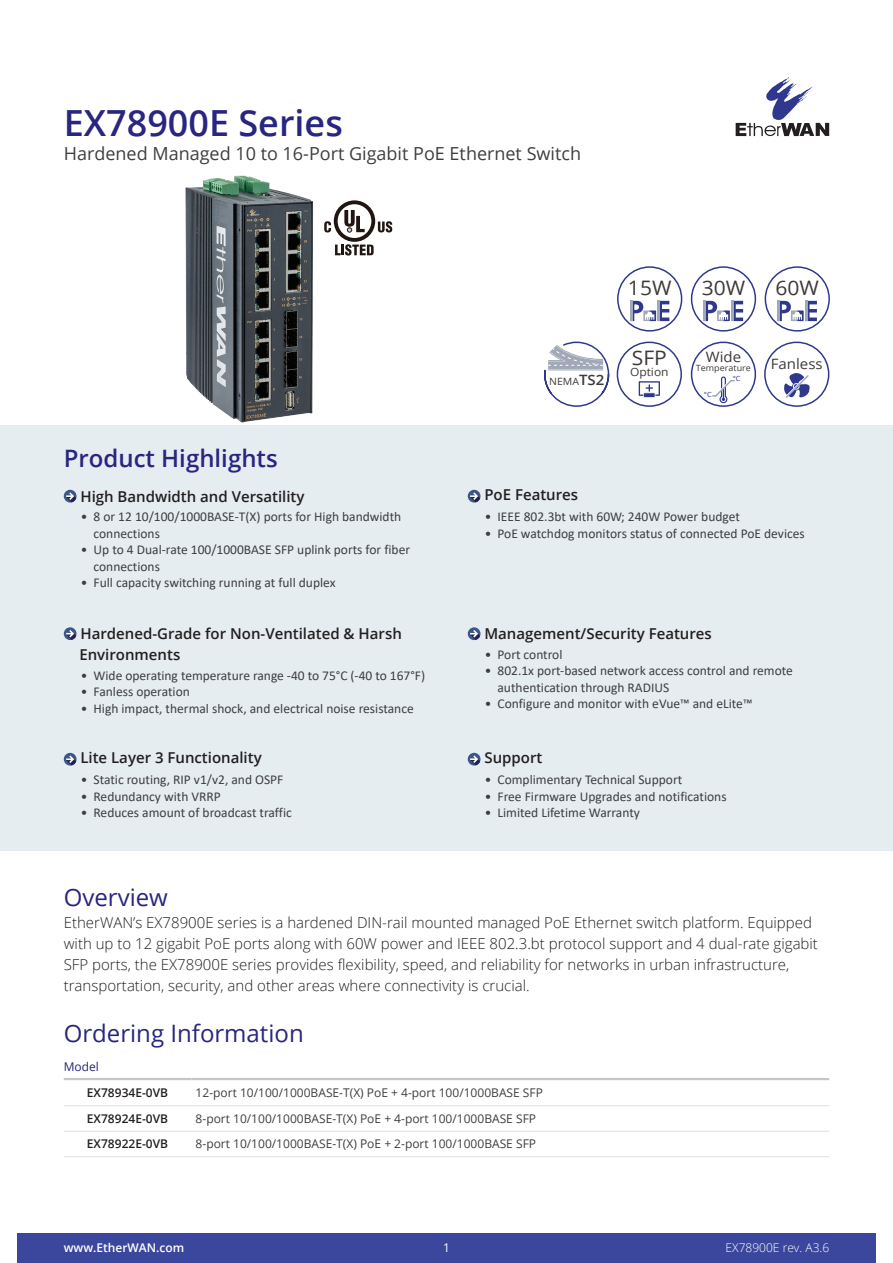
<style>
.page{position:relative;width:893px;height:1263px;background:#fff}
.page>*{position:absolute;margin:0;border:0;box-sizing:border-box;transform-origin:0 0}
.t1{font:600 36px "Open Sans";color:#28267f}
.t2{font:24px "Open Sans";color:#28267f}
.t3{font:600 24px "Open Sans";color:#28267f}
.t4{font:19.95px "Open Sans";color:#3e3a39;scale:1.05 1}
.t5{font:18px "Open Sans";color:#3e3e3f}
.t6{font:300 15px/21px "Open Sans";color:#231f20}
.t7{font:600 15px/21px "Open Sans";color:#231f20}
.t8{font:14.25px "Open Sans";color:#3e3a39;scale:1.05 1}
.t9{font:13.5px/16.5px "Calibri";color:#3e3e3f}
.t10{font:12px "Open Sans";color:#3e3e3f}
.t11{font:600 12px "Open Sans";color:#231f20}
.t12{font:600 12px "Open Sans";color:#fff}
.t13{font:300 12px "Open Sans";color:#fff}
.t14{font:12px "Open Sans";color:#28267f}
.t15{font:12px "Open Sans";color:#fff}
.t16{font:11.4px "Open Sans";color:#3e3a39;scale:1.05 1}
.t17{font:10.05px "Open Sans";color:#3e3a39;scale:1.05 1}
.t18{font:8.55px "Open Sans";color:#3e3a39;scale:1.05 1}
.t19{font:7.2px "Open Sans";color:#2f388c;scale:1.05 1}
.s1{font-weight:600;font-size:14.25px}
</style>
<div class="page">
<div style="left:17px;top:1233px;width:859px;height:30px;background:#3b479d"></div>
<svg style="left:736px;top:77px;width:93px;height:59px"></svg>
<div style="left:0;top:425px;width:893px;height:425px;background:#e5edf1"></div>
<img style="left:185px;top:175px;width:129px;height:248px">
<svg style="left:64px;top:490px;width:13px;height:12px"></svg>
<svg style="left:66px;top:492px;width:10px;height:10px"></svg>
<svg style="left:64px;top:627px;width:13px;height:13px"></svg>
<svg style="left:66px;top:630px;width:10px;height:10px"></svg>
<svg style="left:64px;top:753px;width:13px;height:13px"></svg>
<svg style="left:66px;top:755px;width:10px;height:10px"></svg>
<div style="left:468px;top:490px;width:12px;height:12px;background:#3b5788;border-radius:50%"></div>
<svg style="left:470px;top:492px;width:10px;height:10px"></svg>
<hr style="left:64px;top:1105px;width:127px;height:1px;background:#e0e1e3">
<hr style="left:191px;top:1105px;width:638px;height:1px;background:#e0e1e3">
<hr style="left:64px;top:1131px;width:127px;height:1px;background:#e0e1e3">
<hr style="left:191px;top:1131px;width:638px;height:1px;background:#e0e1e3">
<hr style="left:64px;top:1156px;width:127px;height:1px;background:#e0e1e3">
<hr style="left:191px;top:1156px;width:638px;height:1px;background:#e0e1e3">
<hr style="left:64px;top:1078px;width:127px;height:2px;background:#c5c6c8">
<hr style="left:191px;top:1078px;width:638px;height:2px;background:#c5c6c8">
<svg style="left:784px;top:373px;width:26px;height:25px"></svg>
<div style="left:764px;top:342px;width:65px;height:65px;border:2px solid #2f388c;border-radius:50%"></div>
<svg style="left:711px;top:376px;width:25px;height:28px"></svg>
<div style="left:691px;top:342px;width:65px;height:65px;border:2px solid #2f388c;border-radius:50%"></div>
<svg style="left:335px;top:244px;width:39px;height:12px"></svg>
<svg style="left:378px;top:221px;width:14px;height:11px"></svg>
<svg style="left:334px;top:200px;width:41px;height:42px"></svg>
<div style="left:338px;top:204px;width:33px;height:34px;background:#fff;border-radius:50%"></div>
<svg style="left:344px;top:210px;width:21px;height:22px"></svg>
<svg style="left:324px;top:221px;width:7px;height:11px"></svg>
<svg style="left:632px;top:301px;width:37px;height:20px"></svg>
<hr style="left:630px;top:301px;width:2px;height:20px;background:#a1a9b8">
<hr style="left:658px;top:301px;width:2px;height:20px;background:#a1a9b8">
<div style="left:617px;top:266px;width:65px;height:66px;border:2px solid #2f388c;border-radius:50%"></div>
<svg style="left:706px;top:301px;width:37px;height:20px"></svg>
<hr style="left:704px;top:301px;width:2px;height:20px;background:#a1a9b8">
<hr style="left:732px;top:301px;width:2px;height:20px;background:#a1a9b8">
<div style="left:691px;top:266px;width:65px;height:66px;border:2px solid #2f388c;border-radius:50%"></div>
<svg style="left:780px;top:301px;width:37px;height:20px"></svg>
<hr style="left:778px;top:301px;width:2px;height:20px;background:#a1a9b8">
<hr style="left:805px;top:301px;width:2px;height:20px;background:#a1a9b8">
<div style="left:765px;top:266px;width:65px;height:66px;border:2px solid #2f388c;border-radius:50%"></div>
<svg style="left:468px;top:627px;width:12px;height:13px"></svg>
<svg style="left:470px;top:630px;width:10px;height:10px"></svg>
<svg style="left:468px;top:753px;width:12px;height:12px"></svg>
<svg style="left:470px;top:755px;width:10px;height:10px"></svg>
<svg style="left:639px;top:381px;width:21px;height:17px"></svg>
<div style="left:617px;top:342px;width:65px;height:65px;border:2px solid #2f388c;border-radius:50%"></div>
<svg style="left:544px;top:341px;width:66px;height:66px"></svg>
<h1 class="t1" style="left:64px;top:98px;width:281px">EX78900E Series</h1>
<h3 class="t5" style="left:64px;top:141px;width:519px">Hardened Managed 10 to 16-Port Gigabit PoE Ethernet Switch</h3>
<h2 class="t3" style="left:64px;top:442px;width:215px">Product Highlights</h2>
<p class="t17" style="left:549px;top:375px;width:54px">NEMA<span class="s1">TS2</span></p>
<h3 class="t4" style="left:628px;top:274px;width:43px">15W</h3>
<h3 class="t4" style="left:702px;top:274px;width:43px">30W</h3>
<h3 class="t4" style="left:775px;top:274px;width:43px">60W</h3>
<h3 class="t4" style="left:632px;top:344px;width:35px">SFP</h3>
<p class="t16" style="left:630px;top:364px;width:38px">Option</p>
<p class="t8" style="left:706px;top:347px;width:35px">Wide</p>
<p class="t18" style="left:696px;top:362px;width:54px">Temperature</p>
<p class="t19" style="left:704px;top:389px;width:9px">°C</p>
<p class="t19" style="left:733px;top:374px;width:9px">°C</p>
<p class="t8" style="left:771px;top:354px;width:51px">Fanless</p>
<p class="t7" style="left:80px;top:486px;width:226px">High Bandwidth and Versatility</p>
<p class="t9" style="left:94px;top:508px;width:309px;text-indent:-13px">• 8 or 12 10/100/1000BASE-T(X) ports for High bandwidth connections</p>
<p class="t9" style="left:94px;top:541px;width:318px;text-indent:-13px">• Up to 4 Dual-rate 100/1000BASE SFP uplink ports for fiber connections</p>
<p class="t9" style="left:81px;top:574px;width:256px">• Full capacity switching running at full duplex</p>
<p class="t7" style="left:79px;top:623px;width:324px">Hardened-Grade for Non-Ventilated &amp; Harsh<br>Environments</p>
<p class="t9" style="left:81px;top:666px;width:346px">• Wide operating temperature range -40 to 75°C (-40 to 167°F)</p>
<p class="t9" style="left:81px;top:683px;width:111px">• Fanless operation</p>
<p class="t9" style="left:81px;top:699px;width:335px">• High impact, thermal shock, and electrical noise resistance</p>
<p class="t7" style="left:80px;top:747px;width:183px">Lite Layer 3 Functionality</p>
<p class="t9" style="left:81px;top:771px;width:204px">• Static routing, RIP v1/v2, and OSPF</p>
<p class="t9" style="left:81px;top:787px;width:142px">• Redundancy with VRRP</p>
<p class="t9" style="left:81px;top:804px;width:213px">• Reduces amount of broadcast traffic</p>
<p class="t7" style="left:484px;top:484px;width:95px">PoE Features</p>
<p class="t9" style="left:485px;top:508px;width:257px">• IEEE 802.3bt with 60W; 240W Power budget</p>
<p class="t9" style="left:485px;top:524px;width:322px">• PoE watchdog monitors status of connected PoE devices</p>
<p class="t7" style="left:484px;top:623px;width:229px">Management/Security Features</p>
<p class="t9" style="left:485px;top:645px;width:79px">• Port control</p>
<p class="t9" style="left:497px;top:662px;width:297px;text-indent:-13px">• 802.1x port-based network access control and remote authentication through RADIUS</p>
<p class="t9" style="left:485px;top:695px;width:269px">• Configure and monitor with eVue™ and eLite™</p>
<p class="t7" style="left:484px;top:747px;width:59px">Support</p>
<p class="t9" style="left:485px;top:771px;width:199px">• Complimentary Technical Support</p>
<p class="t9" style="left:485px;top:787px;width:243px">• Free Firmware Upgrades and notifications</p>
<p class="t9" style="left:485px;top:804px;width:157px">• Limited Lifetime Warranty</p>
<h2 class="t2" style="left:64px;top:880px;width:106px">Overview</h2>
<p class="t6" style="left:64px;top:911px;width:756px">EtherWAN’s EX78900E series is a hardened DIN-rail mounted managed PoE Ethernet switch platform. Equipped with up to 12 gigabit PoE ports along with 60W power and IEEE 802.3.bt protocol support and 4 dual-rate gigabit SFP ports, the EX78900E series provides flexibility, speed, and reliability for networks in urban infrastructure, transportation, security, and other areas where connectivity is crucial.</p>
<h2 class="t2" style="left:64px;top:1016px;width:241px">Ordering Information</h2>
<p class="t14" style="left:64px;top:1058px;width:37px">Model</p>
<p class="t11" style="left:87px;top:1084px;width:83px">EX78934E-0VB</p>
<p class="t10" style="left:196px;top:1085px;width:349px">12-port 10/100/1000BASE-T(X) PoE + 4-port 100/1000BASE SFP</p>
<p class="t11" style="left:87px;top:1110px;width:83px">EX78924E-0VB</p>
<p class="t10" style="left:196px;top:1110px;width:342px">8-port 10/100/1000BASE-T(X) PoE + 4-port 100/1000BASE SFP</p>
<p class="t11" style="left:87px;top:1136px;width:83px">EX78922E-0VB</p>
<p class="t10" style="left:196px;top:1136px;width:342px">8-port 10/100/1000BASE-T(X) PoE + 2-port 100/1000BASE SFP</p>
<p class="t12" style="left:64px;top:1240px;width:122px">www.EtherWAN.com</p>
<p class="t15" style="left:443px;top:1240px;width:8px">1</p>
<p class="t13" style="left:726px;top:1240px;width:105px">EX78900E rev. A3.6</p>
</div>
